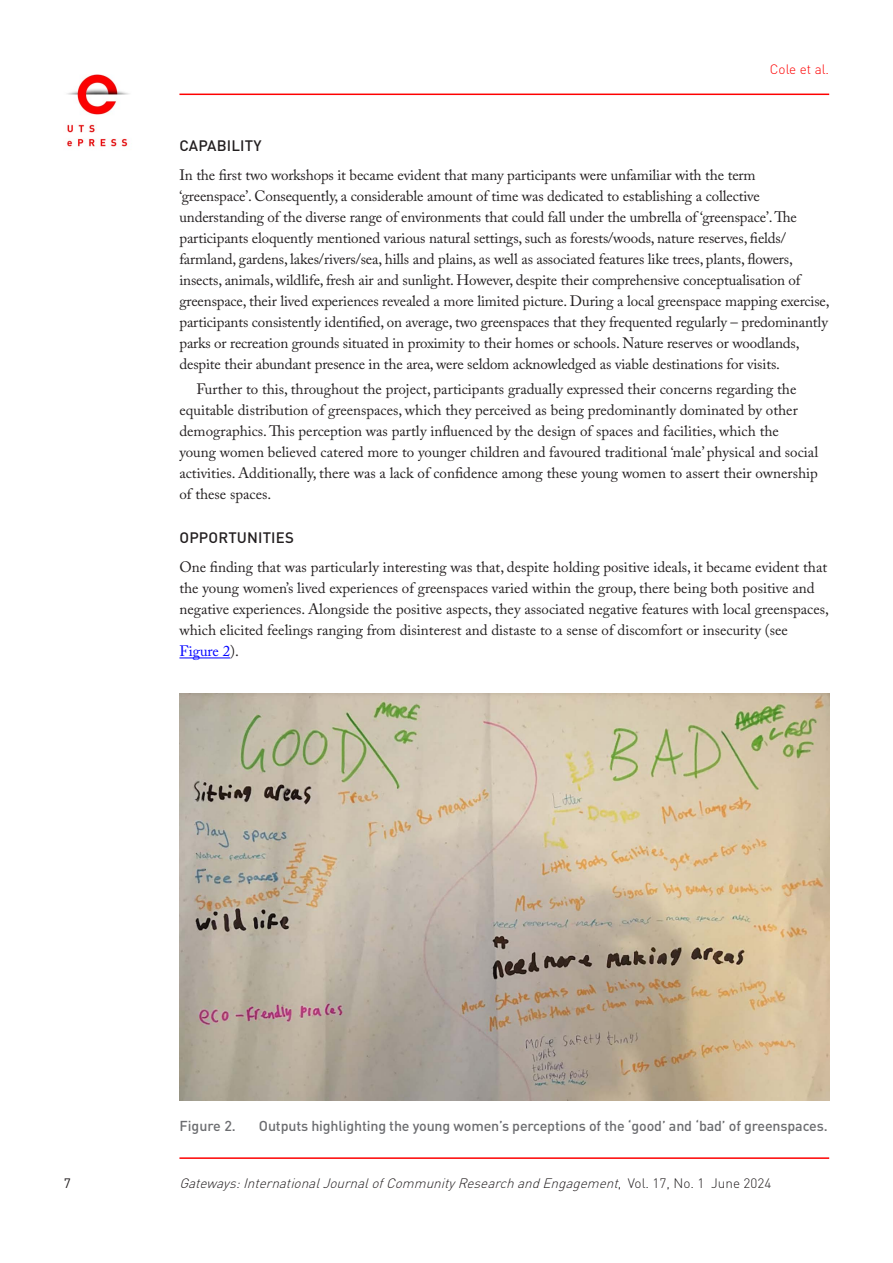
<style>
.page{position:relative;width:893px;height:1263px;background:#fff}
.page>*{position:absolute;margin:0;border:0;box-sizing:border-box;transform-origin:0 0}
.t1{font:15px/21px "Adobe Caslon Pro";letter-spacing:-.01em;color:#231f20}
.t2{font:500 15px "DIN Pro";letter-spacing:.01em;color:#231f20}
.t3{font:500 14.25px "DIN";letter-spacing:-.01em;color:#6c6d70}
.t4{font:italic 300 13.5px "DIN Pro";color:#231f20}
.t5{font:300 13.5px "DIN Pro";color:#fe0000}
.t6{font:13.5px "DIN Pro";color:#231f20}
.s1{color:#00f}
.s2{font-style:normal}
</style>
<div class="page">
<hr style="left:179px;top:1157px;width:650px;height:2px;background:#fe0000">
<hr style="left:179px;top:657px;width:51px;height:1px;background:#00f">
<img style="left:180px;top:693px;width:649px;height:408px">
<img style="left:66px;top:74px;width:63px;height:73px">
<hr style="left:179px;top:94px;width:650px;height:1px;background:#fe0000">
<p class="t5" style="left:770px;top:60px;width:61px">Cole et al.</p>
<p class="t2" style="left:180px;top:135px;width:83px">CAPABILITY</p>
<p class="t1" style="left:179px;top:164px;width:651px">In the first two workshops it became evident that many participants were unfamiliar with the term ‘greenspace’. Consequently, a considerable amount of time was dedicated to establishing a collective understanding of the diverse range of environments that could fall under the umbrella of ‘greenspace’. The participants eloquently mentioned various natural settings, such as forests/woods, nature reserves, fields/ farmland, gardens, lakes/rivers/sea, hills and plains, as well as associated features like trees, plants, flowers, insects, animals, wildlife, fresh air and sunlight. However, despite their comprehensive conceptualisation of greenspace, their lived experiences revealed a more limited picture. During a local greenspace mapping exercise, participants consistently identified, on average, two greenspaces that they frequented regularly – predominantly parks or recreation grounds situated in proximity to their homes or schools. Nature reserves or woodlands, despite their abundant presence in the area, were seldom acknowledged as viable destinations for visits.</p>
<p class="t1" style="left:179px;top:379px;width:640px;text-indent:17px">Further to this, throughout the project, participants gradually expressed their concerns regarding the equitable distribution of greenspaces, which they perceived as being predominantly dominated by other demographics. This perception was partly influenced by the design of spaces and facilities, which the young women believed catered more to younger children and favoured traditional ‘male’ physical and social activities. Additionally, there was a lack of confidence among these young women to assert their ownership of these spaces.</p>
<p class="t2" style="left:180px;top:527px;width:116px">OPPORTUNITIES</p>
<p class="t1" style="left:179px;top:557px;width:651px">One finding that was particularly interesting was that, despite holding positive ideals, it became evident that the young women’s lived experiences of greenspaces varied within the group, there being both positive and negative experiences. Alongside the positive aspects, they associated negative features with local greenspaces, which elicited feelings ranging from disinterest and distaste to a sense of discomfort or insecurity (see <span class="s1">Figure 2</span>).</p>
<p class="t3" style="left:179px;top:1116px;width:58px">Figure 2.</p>
<p class="t3" style="left:259px;top:1116px;width:570px">Outputs highlighting the young women’s perceptions of the ‘good’ and ‘bad’ of greenspaces.</p>
<p class="t6" style="left:64px;top:1174px;width:9px">7</p>
<p class="t4" style="left:179px;top:1174px;width:593px">Gateways:InternationalJournalofCommunityResearchandEngagement<span class="s2">, Vo l . 1 7 , N o . 1 J u n e 2 0 2 4</span></p>
</div>
